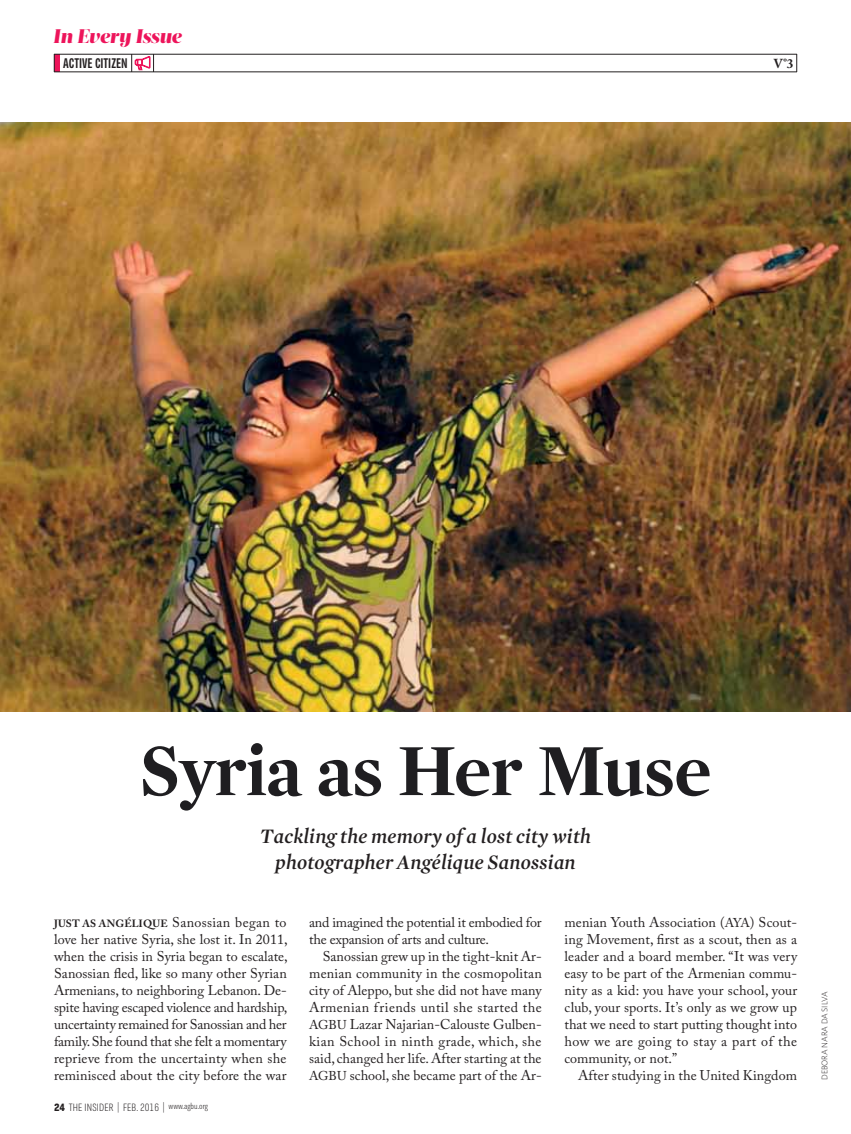
<style>
.page{position:relative;width:851px;height:1134px;background:#fff}
.page>*{position:absolute;margin:0;border:0;box-sizing:border-box;transform-origin:0 0}
.t1{font:700 75px "Mercury Display";letter-spacing:-.01em;color:#1f1e21}
.t2{font:italic 600 21px/25.5px "Mercury Display";letter-spacing:.01em;color:#231f20;text-align:center}
.t3{font:italic 900 19.65px "Acta Display";color:#ed145a}
.t4{font:14.1px/17px "Adobe Caslon Pro";letter-spacing:.005em;color:#231f20;text-align:justify}
.t5{font:14.1px/17px "Adobe Caslon Pro";letter-spacing:-.015em;color:#231f20}
.t6{font:500 13.8px "Trilon Comp";color:#231f20}
.t7{font:700 12.9px "Adobe Caslon Pro";color:#231f20}
.t8{font:100 10.5px "Trilon Cond";letter-spacing:.015em;color:#231f20}
.t9{font:300 8.25px "Whitney";color:#231f20}
.s1{font-weight:700;font-size:10.5px}
.s2{font-size:12.75px}
.s3{font-weight:700}
.s4{font-size:9px}
</style>
<div class="page">
<img style="left:0;top:123px;width:850px;height:588px">
<div style="left:54px;top:54px;width:5px;height:18px;background:#ed145a"></div>
<hr style="left:54px;top:72px;width:742px;height:1px;background:#231f20">
<hr style="left:54px;top:54px;width:742px;height:1px;background:#231f20">
<svg style="left:796px;top:54px;width:1px;height:18px"></svg>
<svg style="left:54px;top:54px;width:1px;height:18px"></svg>
<svg style="left:131px;top:54px;width:23px;height:18px"></svg>
<h3 class="t3" style="left:53px;top:25px;width:130px">In Every Issue</h3>
<p class="t6" style="left:63px;top:55px;width:66px">ACTIVE CITIZEN</p>
<p class="t7" style="left:773px;top:56px;width:21px">V°3</p>
<h1 class="t1" style="left:139px;top:726px;width:574px">Syria as Her Muse</h1>
<h2 class="t2" style="left:260px;top:824px;width:332px">Tackling the memory of a lost city with photographer Angélique Sanossian</h2>
<p class="t4" style="left:54px;top:914px;width:235px"><span class="s1">JUST AS ANGÉLIQUE</span> Sanossian began to love her native Syria, she lost it. In 2011, when the crisis in Syria began to escalate, Sanossian fled, like so many other Syrian Armenians, to neighboring Lebanon. De&shy;spite having escaped violence and hardship, uncertainty remained for Sanossian and her family. She found that she felt a momentary reprieve from the uncertainty when she reminisced about the city before the war</p>
<p class="t5" style="left:309px;top:914px;width:234px">and imagined the potential it embodied for the expansion of arts and culture.</p>
<p class="t4" style="left:309px;top:948px;width:234px;text-indent:14px">Sanossian grew up in the tight-knit Ar&shy;menian community in the cosmopolitan city of Aleppo, but she did not have many Armenian friends until she started the <span class="s2">AGBU</span> Lazar Najarian-Calouste Gulben&shy;kian School in ninth grade, which, she said, changed her life. After starting at the <span class="s2">AGBU</span> school, she became part of the Ar-</p>
<p class="t8" style="left:54px;top:1101px;width:156px"><span class="s3">24</span> THE INSIDER | FEB. 2016 | <span class="s4">www.agbu.org</span></p>
<p class="t4" style="left:564px;top:914px;width:234px">menian Youth Association (<span class="s2">AYA</span>) Scout&shy;ing Movement, first as a scout, then as a leader and a board member. “It was very easy to be part of the Armenian commu&shy;nity as a kid: you have your school, your club, your sports. It’s only as we grow up that we need to start putting thought into how we are going to stay a part of the community, or not.”</p>
<p class="t4" style="left:578px;top:1067px;width:220px">After studying in the United Kingdom</p>
<p class="t9" style="left:819px;top:1080px;width:90px;rotate:-90deg">DEBORA NARA DA SILVA</p>
</div>
